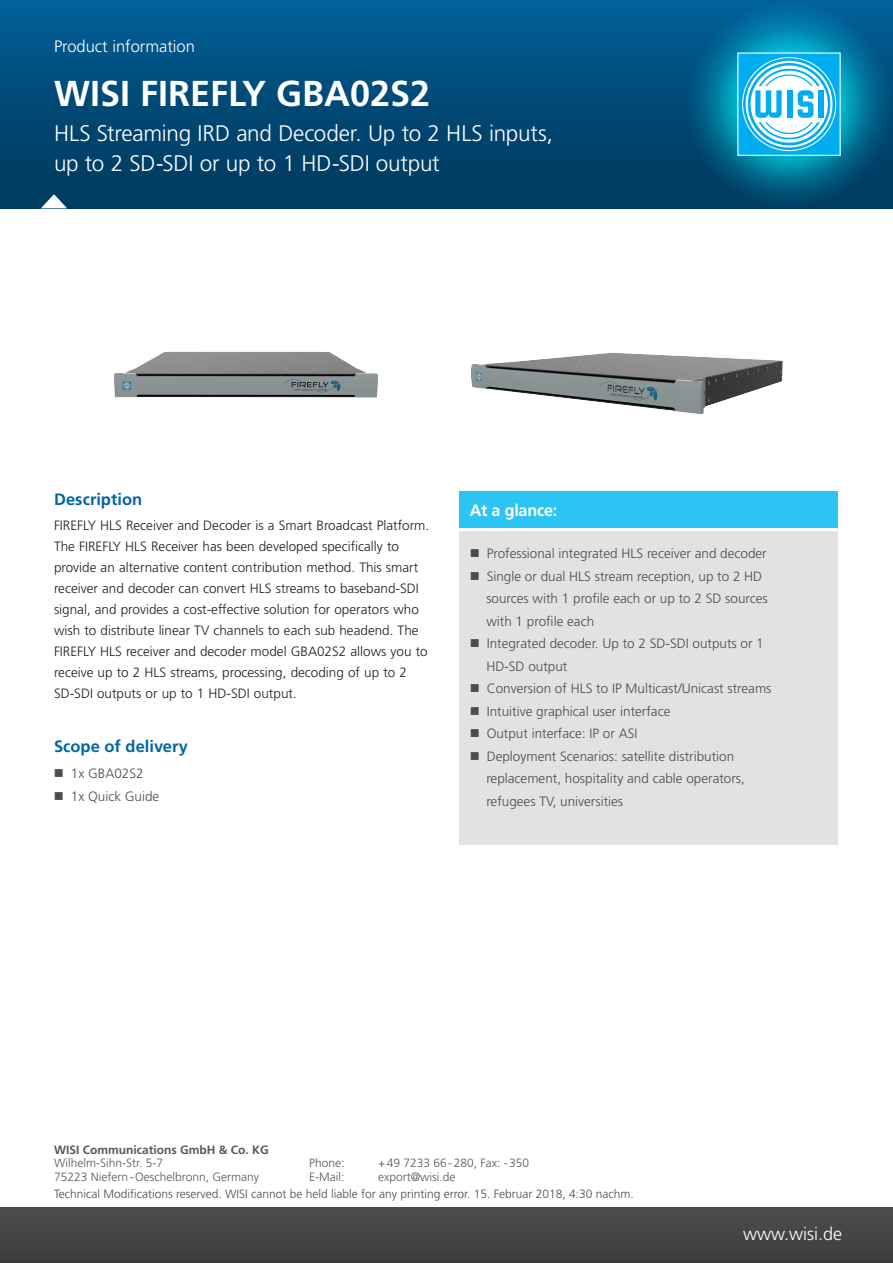
<style>
.page{position:relative;width:893px;height:1263px;background:#fff}
.page>*{position:absolute;margin:0;border:0;box-sizing:border-box;transform-origin:0 0}
.t1{font:700 36px "Frutiger LT Std";color:#fff}
.t2{font:300 22.5px/30px "Frutiger LT Std";letter-spacing:-.01em;color:#fff}
.t3{font:300 18px "Frutiger LT Std";color:#fff}
.t4{font:700 16.5px "Frutiger LT Std";color:#0166a5}
.t5{font:300 16.5px "Frutiger LT Std";color:#fff}
.t6{font:700 16.5px "Frutiger LT Std";letter-spacing:-.01em;color:#fff}
.t7{font:300 13.5px/21px "Frutiger LT Std";color:#231f20}
.t8{font:300 13.5px/22.5px "Frutiger LT Std";color:#4b4c4d}
.t9{font:300 12px "Frutiger LT Std";color:#57585a}
.t10{font:300 12px "Frutiger LT Std";color:#4b4c4d}
.t11{font:700 12px "Frutiger LT Std";color:#57585a}
</style>
<div class="page">
<svg style="left:0;top:0;width:893px;height:208px;background:#004d7c"></svg>
<svg style="left:685px;top:2px;width:208px;height:205px;background:#005684"></svg>
<svg style="left:698px;top:13px;width:182px;height:182px;background:#006992"></svg>
<svg style="left:711px;top:29px;width:156px;height:150px;background:#0993b2"></svg>
<div style="left:738px;top:53px;width:102px;height:102px;background:#00aeef"></div>
<svg style="left:742px;top:57px;width:94px;height:94px"></svg>
<svg style="left:743px;top:58px;width:92px;height:92px"></svg>
<svg style="left:746px;top:61px;width:86px;height:87px"></svg>
<svg style="left:748px;top:63px;width:82px;height:82px"></svg>
<div style="left:751px;top:66px;width:77px;height:77px;background:#fff;border-radius:50%"></div>
<div style="left:819px;top:90px;width:5px;height:28px;background:#00aeef"></div>
<svg style="left:755px;top:68px;width:65px;height:73px"></svg>
<div style="left:0;top:1208px;width:893px;height:55px;background:#454647"></div>
<div style="left:459px;top:529px;width:378px;height:316px;background:#e1e2e4"></div>
<img style="left:1px;top:185px;width:388px;height:213px">
<img style="left:389px;top:185px;width:503px;height:377px">
<svg style="left:471px;top:549px;width:8px;height:8px"></svg>
<p class="t5" style="left:54px;top:37px;width:142px">Product information</p>
<h1 class="t1" style="left:54px;top:73px;width:378px">WISI FIREFLY GBA02S2</h1>
<h2 class="t2" style="left:54px;top:118px;width:500px">HLS Streaming IRD and Decoder. Up to 2 HLS inputs, up to 2 SD-SDI or up to 1 HD-SDI output</h2>
<p class="t4" style="left:54px;top:489px;width:90px">Description</p>
<p class="t7" style="left:54px;top:515px;width:377px">FIREFLY HLS Receiver and Decoder is a Smart Broadcast Platform.<br>The FIREFLY HLS Receiver has been developed specifically to provide an alternative content contribution method. This smart receiver and decoder can convert HLS streams to baseband-SDI signal, and provides a cost-effective solution for operators who wish to distribute linear TV channels to each sub headend. The FIREFLY HLS receiver and decoder model GBA02S2 allows you to receive up to 2 HLS streams, processing, decoding of up to 2<br>SD-SDI outputs or up to 1 HD-SDI output.</p>
<p class="t4" style="left:54px;top:736px;width:136px">Scope of delivery</p>
<p class="t8" style="left:71px;top:763px;width:90px">1x GBA02S2<br>1x Quick Guide</p>
<p class="t6" style="left:470px;top:501px;width:89px">At a glance:</p>
<p class="t8" style="left:486px;top:542px;width:287px">Professional integrated HLS receiver and decoder Single or dual HLS stream reception, up to 2 HD sources with 1 profile each or up to 2 SD sources with 1 profile each<br>Integrated decoder. Up to 2 SD-SDI outputs or 1<br>HD-SD output<br>Conversion of HLS to IP Multicast/Unicast streams Intuitive graphical user interface<br>Output interface: IP or ASI<br>Deployment Scenarios: satellite distribution replacement, hospitality and cable operators, refugees TV, universities</p>
<p class="t11" style="left:54px;top:1142px;width:216px">WISI Communications GmbH &amp; Co. KG</p>
<p class="t9" style="left:54px;top:1156px;width:111px">Wilhelm-Sihn-Str. 5-7</p>
<p class="t9" style="left:309px;top:1156px;width:37px">Phone:</p>
<p class="t9" style="left:378px;top:1156px;width:153px">+49 7233 66-280, Fax: -350</p>
<p class="t9" style="left:54px;top:1170px;width:207px">75223 Niefern-Oeschelbronn, Germany</p>
<p class="t9" style="left:309px;top:1170px;width:37px">E-Mail:</p>
<p class="t9" style="left:378px;top:1170px;width:79px">export@wisi.de</p>
<p class="t10" style="left:54px;top:1187px;width:581px">Technical Modifications reserved. WISI cannot be held liable for any printing error. 15. Februar 2018, 4:30 nachm.</p>
<h3 class="t3" style="left:743px;top:1224px;width:101px">www.wisi.de</h3>
</div>
